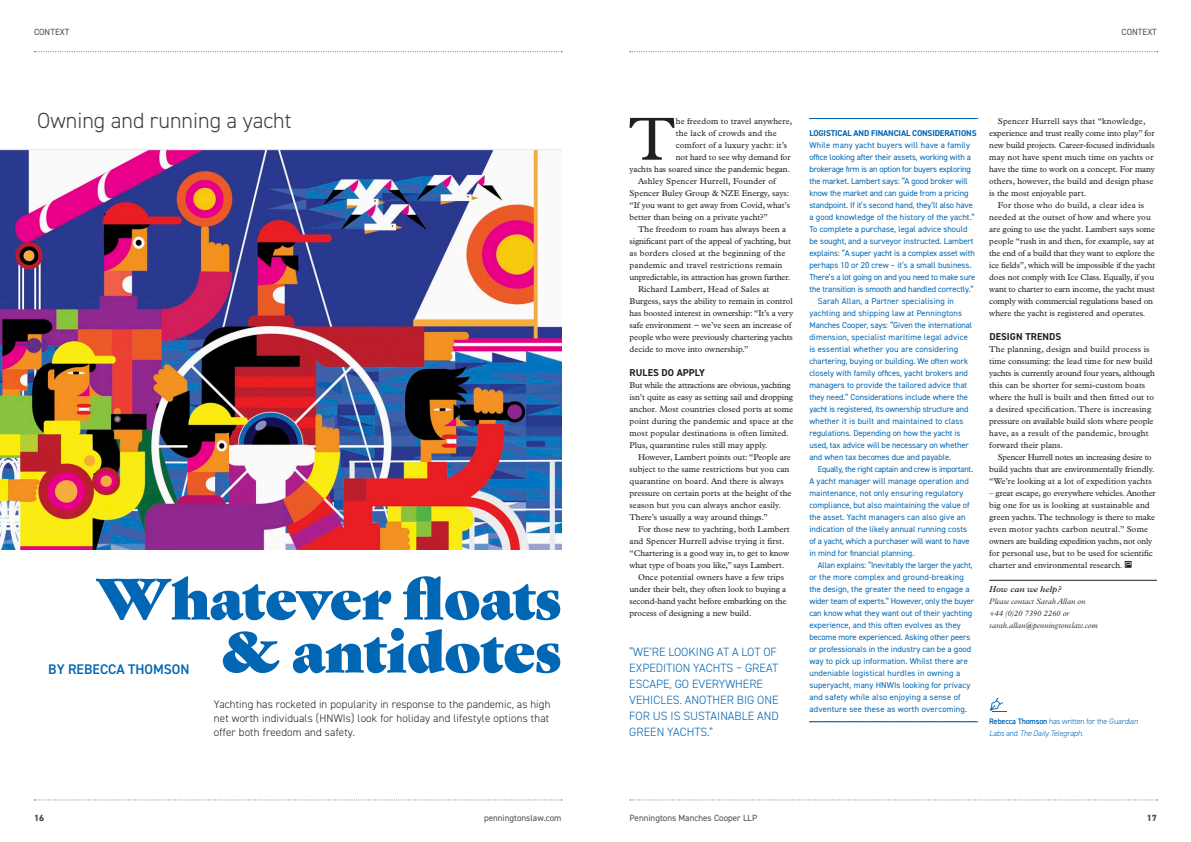
<style>
.page{position:relative;width:1191px;height:842px;background:#fff}
.page>*{position:absolute;margin:0;border:0;box-sizing:border-box;transform-origin:0 0}
.body_text_Plantin_8{font:61.3px "Plantin MT Pro";color:#231f20}
.SMALL_cross_head_DIN{font:56px/53px "Gastromond";letter-spacing:-.005em;color:#0166b3;text-align:right}
.Subhead_DIN_Light_22{font:300 22px "DIN2014";color:#3e3e3f}
.t1{font:600 14px "DIN2014";color:#0166b3}
.t2{font:300 12px/16px "DIN2014";color:#0166b3}
.DIN_body_copy_9_12_p{font:300 11px/14px "DIN2014";letter-spacing:.015em;color:#231f20;text-align:justify}
.Medium_cross_head{font:700 10px "DIN2014";letter-spacing:.01em;color:#231f20}
.t3{font:9px "DIN2014";color:#4b4c4d}
.t4{font:800 9px "DIN2014";color:#4b4c4d}
.body_text_Plantin_8-2{font:8.5px/12px "Plantin MT Pro";color:#231f20}
._008_Box_copy_-ind_D{font:8.5px/12px "DIN2014";color:#0166b3}
._008_Box_copy_NO_ind{font:8.5px/12px "DIN2014";letter-spacing:-.01em;color:#0166b3}
.SMALL_cross_head_DIN-2{font:8.5px/12px "DIN2014";letter-spacing:.01em;color:#0166b3}
._008_Box_copy_-ind_D-2{font:700 8.5px "DIN2014";letter-spacing:-.015em;color:#0166b3}
.body_text_Plantin_8-3{font:8.5px "Plantin MT Pro";letter-spacing:.02em;color:#231f20}
.body_text_Plantin_8-4{font:italic 600 8.5px "Plantin MT Pro";color:#231f20}
.body_text_Plantin_8-5{font:italic 300 8px/12px "Plantin MT Pro";color:#231f20}
.t5{font:italic 300 8px/12px "DIN2014";letter-spacing:-.02em;color:#0166b3}
.s1{font-weight:600;font-style:normal}
.s2{font-style:normal}
</style>
<div class="page">
<svg style="left:34px;top:51px;width:528px;height:1px"></svg>
<svg style="left:630px;top:51px;width:527px;height:1px"></svg>
<svg style="left:34px;top:799px;width:528px;height:1px"></svg>
<svg style="left:630px;top:799px;width:527px;height:1px"></svg>
<hr style="left:989px;top:580px;width:168px;height:1px;background:#231f20">
<svg style="left:1124px;top:561px;width:7px;height:7px"></svg>
<img style="left:0;top:150px;width:561px;height:399px">
<svg style="left:809px;top:118px;width:169px;height:1px"></svg>
<svg style="left:809px;top:722px;width:169px;height:1px"></svg>
<svg style="left:989px;top:698px;width:18px;height:14px"></svg>
<p class="t3" style="left:34px;top:27px;width:37px">CONTEXT</p>
<p class="t3" style="left:1121px;top:27px;width:37px">CONTEXT</p>
<p class="Subhead_DIN_Light_22" style="left:37px;top:107px;width:256px">Owning and running a yacht</p>
<p class="SMALL_cross_head_DIN" style="left:96px;top:568px;width:467px">Whatever floats &amp; antidotes</p>
<p class="t1" style="left:48px;top:660px;width:143px">BY REBECCA THOMSON</p>
<p class="DIN_body_copy_9_12_p" style="left:214px;top:697px;width:338px">Yachting has rocketed in popularity in response to the pandemic, as high net worth individuals (HNWIs) look for holiday and lifestyle options that offer both freedom and safety.</p>
<p class="body_text_Plantin_8" style="left:628px;top:104px;width:48px">T</p>
<p class="body_text_Plantin_8-2" style="left:676px;top:115px;width:118px">he freedom to travel anywhere,</p>
<p class="body_text_Plantin_8-3" style="left:676px;top:128px;width:102px">the lack of crowds and the</p>
<p class="body_text_Plantin_8-2" style="left:676px;top:139px;width:113px">comfort of a luxury yacht: it’s</p>
<p class="body_text_Plantin_8-2" style="left:676px;top:151px;width:116px">not hard to see why demand for</p>
<p class="body_text_Plantin_8-2" style="left:629px;top:163px;width:162px">yachts has soared since the pandemic began.</p>
<p class="body_text_Plantin_8-2" style="left:629px;top:175px;width:162px;text-indent:8px">Ashley Spencer Hurrell, Founder of Spencer Buley Group &amp; NZE Energy, says: “If you want to get away from Covid, what’s better than being on a private yacht?”</p>
<p class="body_text_Plantin_8-2" style="left:629px;top:223px;width:163px;text-indent:9px">The freedom to roam has always been a significant part of the appeal of yachting, but as borders closed at the beginning of the pandemic and travel restrictions remain unpredictable, its attraction has grown further.</p>
<p class="body_text_Plantin_8-2" style="left:629px;top:283px;width:165px;text-indent:8px">Richard Lambert, Head of Sales at Burgess, says the ability to remain in control has boosted interest in ownership: “It’s a very safe environment − we’ve seen an increase of people who were previously chartering yachts decide to move into ownership.”</p>
<p class="Medium_cross_head" style="left:629px;top:366px;width:77px">RULES DO APPLY</p>
<p class="body_text_Plantin_8-2" style="left:629px;top:379px;width:166px">But while the attractions are obvious, yachting isn’t quite as easy as setting sail and dropping anchor. Most countries closed ports at some point during the pandemic and space at the most popular destinations is often limited.<br>Plus, quarantine rules still may apply.</p>
<p class="body_text_Plantin_8-2" style="left:629px;top:451px;width:163px;text-indent:8px">However, Lambert points out: “People are subject to the same restrictions but you can quarantine on board. And there is always pressure on certain ports at the height of the season but you can always anchor easily.<br>There’s usually a way around things.”</p>
<p class="body_text_Plantin_8-2" style="left:629px;top:523px;width:162px;text-indent:8px">For those new to yachting, both Lambert and Spencer Hurrell advise trying it first. “Chartering is a good way in, to get to know what type of boats you like,” says Lambert.</p>
<p class="body_text_Plantin_8-2" style="left:629px;top:571px;width:158px;text-indent:8px">Once potential owners have a few trips under their belt, they often look to buying a second-hand yacht before embarking on the process of designing a new build.</p>
<p class="t2" style="left:629px;top:643px;width:151px">“WE’RE LOOKING AT A LOT OF<br>EXPEDITION YACHTS – GREAT<br>ESCAPE, GO EVERYWHERE<br>VEHICLES. ANOTHER BIG ONE<br>FOR US IS SUSTAINABLE AND<br>GREEN YACHTS.”</p>
<p class="_008_Box_copy_-ind_D-2" style="left:809px;top:127px;width:169px">LOGISTICAL AND FINANCIAL CONSIDERATIONS</p>
<p class="_008_Box_copy_NO_ind" style="left:809px;top:139px;width:167px">While many yacht buyers will have a family office looking after their assets, working with a brokerage firm is an option for buyers exploring the market. Lambert says: “A good broker will know the market and can guide from a pricing standpoint. If it’s second hand, they’ll also have a good knowledge of the history of the yacht.” To complete a purchase, legal advice should be sought, and a surveyor instructed. Lambert explains: “A super yacht is a complex asset with perhaps 10 or 20 crew – it’s a small business.<br>There’s a lot going on and you need to make sure the transition is smooth and handled correctly.”</p>
<p class="_008_Box_copy_-ind_D" style="left:809px;top:295px;width:164px;text-indent:9px">Sarah Allan, a Partner specialising in yachting and shipping law at Penningtons Manches Cooper, says: “Given the international dimension, specialist maritime legal advice is essential whether you are considering chartering, buying or building. We often work closely with family offices, yacht brokers and managers to provide the tailored advice that they need.” Considerations include where the yacht is registered, its ownership structure and whether it is built and maintained to class regulations. Depending on how the yacht is used, tax advice will be necessary on whether and when tax becomes due and payable.</p>
<p class="_008_Box_copy_-ind_D" style="left:809px;top:463px;width:165px;text-indent:9px">Equally, the right captain and crew is important.<br>A yacht manager will manage operation and maintenance, not only ensuring regulatory compliance, but also maintaining the value of the asset. Yacht managers can also give an indication of the likely annual running costs of a yacht, which a purchaser will want to have in mind for financial planning.</p>
<p class="SMALL_cross_head_DIN-2" style="left:809px;top:559px;width:166px;text-indent:9px">Allan explains: “Inevitably the larger the yacht, or the more complex and ground-breaking the design, the greater the need to engage a wider team of experts.” However, only the buyer can know what they want out of their yachting experience, and this often evolves as they become more experienced. Asking other peers or professionals in the industry can be a good way to pick up information. Whilst there are undeniable logistical hurdles in owning a superyacht, many HNWIs looking for privacy and safety while also enjoying a sense of adventure see these as worth overcoming.</p>
<p class="body_text_Plantin_8-2" style="left:989px;top:115px;width:167px;text-indent:8px">Spencer Hurrell says that “knowledge, experience and trust really come into play” for new build projects. Career-focused individuals may not have spent much time on yachts or have the time to work on a concept. For many others, however, the build and design phase is the most enjoyable part.</p>
<p class="body_text_Plantin_8-2" style="left:989px;top:199px;width:167px;text-indent:9px">For those who do build, a clear idea is needed at the outset of how and where you are going to use the yacht. Lambert says some people “rush in and then, for example, say at the end of a build that they want to explore the ice fields”, which will be impossible if the yacht does not comply with Ice Class. Equally, if you want to charter to earn income, the yacht must comply with commercial regulations based on where the yacht is registered and operates.</p>
<p class="Medium_cross_head" style="left:989px;top:330px;width:73px">DESIGN TRENDS</p>
<p class="body_text_Plantin_8-2" style="left:989px;top:343px;width:167px">The planning, design and build process is time consuming: the lead time for new build yachts is currently around four years, although this can be shorter for semi-custom boats where the hull is built and then fitted out to a desired specification. There is increasing pressure on available build slots where people have, as a result of the pandemic, brought forward their plans.</p>
<p class="body_text_Plantin_8-2" style="left:989px;top:451px;width:167px;text-indent:9px">Spencer Hurrell notes an increasing desire to build yachts that are environmentally friendly. “We’re looking at a lot of expedition yachts</p>
<p class="body_text_Plantin_8-2" style="left:989px;top:487px;width:168px">– great escape, go everywhere vehicles. Another big one for us is looking at sustainable and green yachts. The technology is there to make even motor yachts carbon neutral.” Some owners are building expedition yachts, not only for personal use, but to be used for scientific charter and environmental research.</p>
<p class="body_text_Plantin_8-4" style="left:989px;top:584px;width:74px">How can we help?</p>
<p class="body_text_Plantin_8-5" style="left:989px;top:595px;width:110px">Please contact Sarah Allan on +44 (0)20 7390 2260 or sarah.allan@penningtonslaw.com</p>
<p class="t5" style="left:989px;top:715px;width:150px"><span class="s1">Rebecca Thomson</span> <span class="s2">has written for the</span> Guardian<br>Labs <span class="s2">and</span> The Daily Telegraph.</p>
<p class="t4" style="left:34px;top:811px;width:12px">16</p>
<p class="t3" style="left:484px;top:812px;width:79px">penningtonslaw.com</p>
<p class="t3" style="left:629px;top:812px;width:129px">Penningtons Manches Cooper LLP</p>
<p class="t4" style="left:1146px;top:811px;width:12px">17</p>
</div>
